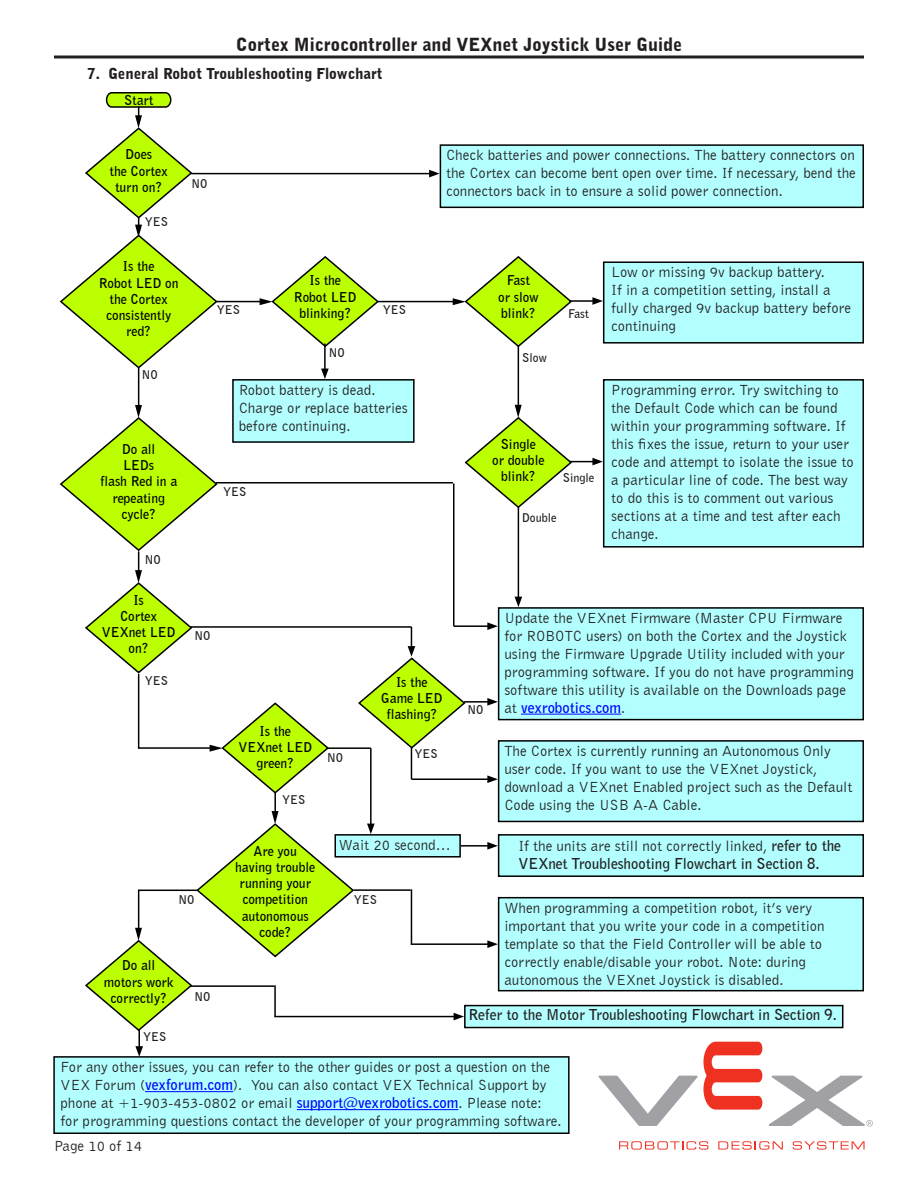
<style>
.page{position:relative;width:918px;height:1188px;background:#fff}
.page>*{position:absolute;margin:0;border:0;box-sizing:border-box;transform-origin:0 0}
.t1{font:900 18px "Bell Gothic BT";color:#231f20}
.letter_para{font:15px/18px "Bell Gothic BT";color:#231f20}
.letter_para-2{font:700 15px/18px "Bell Gothic BT";color:#231f20}
.number{font:900 15px "Bell Gothic BT";color:#231f20}
.t2{font:700 13.5px/16.2px "Bell Gothic BT";color:#000;text-align:center}
.letter_para-3{font:700 12px "Bell Gothic BT";color:#231f20}
.s1{font-weight:700;color:#00f}
.s2{font-weight:400}
</style>
<div class="page">
<svg style="left:598px;top:1042px;width:164px;height:84px"></svg>
<svg style="left:769px;top:1076px;width:104px;height:51px"></svg>
<svg style="left:619px;top:1141px;width:89px;height:9px"></svg>
<svg style="left:718px;top:1141px;width:65px;height:9px"></svg>
<svg style="left:793px;top:1141px;width:72px;height:9px"></svg>
<hr style="left:54px;top:56px;width:810px;height:2px;background:#231f20">
<hr style="left:138px;top:1027px;width:2px;height:22px;background:#000">
<svg style="left:135px;top:1046px;width:8px;height:10px"></svg>
<hr style="left:138px;top:674px;width:1px;height:74px;background:#000">
<hr style="left:139px;top:747px;width:73px;height:2px;background:#000">
<hr style="left:191px;top:301px;width:71px;height:1px;background:#000">
<svg style="left:260px;top:256px;width:120px;height:91px"></svg>
<hr style="left:378px;top:301px;width:77px;height:1px;background:#000">
<svg style="left:453px;top:256px;width:119px;height:92px"></svg>
<svg style="left:210px;top:702px;width:118px;height:91px"></svg>
<hr style="left:518px;top:346px;width:1px;height:61px;background:#000">
<hr style="left:138px;top:368px;width:1px;height:39px;background:#000">
<svg style="left:59px;top:405px;width:159px;height:270px"></svg>
<hr style="left:274px;top:793px;width:2px;height:20px;background:#000">
<svg style="left:85px;top:811px;width:270px;height:221px"></svg>
<hr style="left:139px;top:890px;width:58px;height:1px;background:#000">
<svg style="left:59px;top:92px;width:160px;height:278px"></svg>
<div style="left:440px;top:144px;width:424px;height:64px;background:#b3ffff;border:2px solid #000"></div>
<div style="left:603px;top:261px;width:261px;height:83px;background:#b3ffff;border:2px solid #000"></div>
<div style="left:603px;top:379px;width:261px;height:169px;background:#b3ffff;border:2px solid #000"></div>
<div style="left:498px;top:834px;width:366px;height:43px;background:#b3ffff;border:2px solid #000"></div>
<div style="left:232px;top:379px;width:183px;height:64px;background:#b3ffff;border:2px solid #000"></div>
<div style="left:498px;top:607px;width:366px;height:113px;background:#b3ffff;border:2px solid #000"></div>
<div style="left:498px;top:740px;width:366px;height:82px;background:#b3ffff;border:2px solid #000"></div>
<div style="left:498px;top:897px;width:366px;height:94px;background:#b3ffff;border:2px solid #000"></div>
<div style="left:53px;top:1056px;width:517px;height:78px;background:#b3ffff;border:2px solid #000"></div>
<hr style="left:521px;top:714px;width:100px;height:1px;background:#00f">
<hr style="left:145px;top:1091px;width:88px;height:1px;background:#00f">
<hr style="left:297px;top:1109px;width:161px;height:1px;background:#00f">
<div style="left:334px;top:834px;width:127px;height:24px;background:#b3ffff;border:2px solid #000"></div>
<div style="left:464px;top:1005px;width:379px;height:23px;background:#b3ffff;border:2px solid #000"></div>
<hr style="left:191px;top:173px;width:240px;height:1px;background:#000">
<svg style="left:429px;top:170px;width:11px;height:7px"></svg>
<hr style="left:569px;top:300px;width:26px;height:2px;background:#000">
<svg style="left:592px;top:297px;width:11px;height:8px"></svg>
<svg style="left:464px;top:405px;width:139px;height:104px"></svg>
<hr style="left:454px;top:625px;width:36px;height:2px;background:#000">
<svg style="left:487px;top:622px;width:11px;height:8px"></svg>
<hr style="left:327px;top:747px;width:44px;height:2px;background:#000">
<hr style="left:464px;top:701px;width:26px;height:2px;background:#000">
<svg style="left:487px;top:698px;width:11px;height:8px"></svg>
<hr style="left:411px;top:778px;width:79px;height:2px;background:#000">
<svg style="left:487px;top:775px;width:11px;height:8px"></svg>
<hr style="left:461px;top:845px;width:29px;height:2px;background:#000">
<svg style="left:487px;top:842px;width:11px;height:8px"></svg>
<hr style="left:274px;top:1016px;width:182px;height:1px;background:#000">
<svg style="left:454px;top:1013px;width:10px;height:7px"></svg>
<hr style="left:411px;top:943px;width:79px;height:2px;background:#000">
<svg style="left:487px;top:940px;width:11px;height:8px"></svg>
<hr style="left:354px;top:889px;width:57px;height:2px;background:#000">
<hr style="left:190px;top:985px;width:86px;height:2px;background:#000">
<hr style="left:324px;top:344px;width:2px;height:27px;background:#000">
<svg style="left:321px;top:369px;width:8px;height:10px"></svg>
<hr style="left:518px;top:507px;width:1px;height:92px;background:#000">
<svg style="left:515px;top:597px;width:7px;height:10px"></svg>
<hr style="left:216px;top:482px;width:237px;height:2px;background:#000">
<hr style="left:453px;top:484px;width:1px;height:142px;background:#000">
<hr style="left:190px;top:626px;width:221px;height:2px;background:#000">
<svg style="left:357px;top:627px;width:110px;height:123px"></svg>
<hr style="left:411px;top:747px;width:1px;height:32px;background:#000">
<hr style="left:411px;top:889px;width:1px;height:55px;background:#000">
<hr style="left:370px;top:748px;width:2px;height:78px;background:#000">
<svg style="left:367px;top:824px;width:8px;height:10px"></svg>
<hr style="left:274px;top:987px;width:2px;height:30px;background:#000">
<p class="t1" style="left:236px;top:34px;width:448px">Cortex Microcontroller and VEXnet Joystick User Guide</p>
<p class="number" style="left:87px;top:64px;width:297px">7. General Robot Troubleshooting Flowchart</p>
<p class="t2" style="left:124px;top:91px;width:31px">Start</p>
<p class="t2" style="left:110px;top:146px;width:60px">Does<br>the Cortex turn on?</p>
<p class="letter_para-3" style="left:145px;top:214px;width:25px">YES</p>
<p class="t2" style="left:99px;top:258px;width:81px">Is the<br>Robot LED on the Cortex consistently red?</p>
<p class="letter_para-3" style="left:142px;top:366px;width:17px">NO</p>
<p class="t2" style="left:100px;top:441px;width:78px">Do all<br>LEDs<br>flash Red in a repeating cycle?</p>
<p class="letter_para-3" style="left:145px;top:551px;width:17px">NO</p>
<p class="t2" style="left:102px;top:591px;width:75px">Is<br>Cortex<br>VEXnet LED on?</p>
<p class="letter_para-3" style="left:145px;top:673px;width:25px">YES</p>
<p class="letter_para-3" style="left:192px;top:176px;width:17px">NO</p>
<p class="letter_para" style="left:446px;top:146px;width:411px;text-align:justify">Check batteries and power connections. The battery connectors on the Cortex can become bent open over time. If necessary, bend the connectors back in to ensure a solid power connection.</p>
<p class="letter_para-3" style="left:217px;top:302px;width:25px">YES</p>
<p class="t2" style="left:294px;top:272px;width:64px">Is the<br>Robot LED blinking?</p>
<p class="t2" style="left:498px;top:272px;width:42px">Fast<br>or slow blink?</p>
<p class="letter_para-3" style="left:383px;top:302px;width:25px">YES</p>
<p class="letter_para-3" style="left:329px;top:345px;width:17px">NO</p>
<p class="letter_para-3" style="left:522px;top:350px;width:26px">Slow</p>
<p class="letter_para" style="left:239px;top:380px;width:170px">Robot battery is dead.<br>Charge or replace batteries before continuing.</p>
<p class="letter_para-3" style="left:223px;top:484px;width:25px">YES</p>
<p class="t2" style="left:492px;top:436px;width:54px">Single<br>or double blink?</p>
<p class="letter_para-3" style="left:568px;top:306px;width:22px">Fast</p>
<p class="letter_para-3" style="left:563px;top:469px;width:33px">Single</p>
<p class="letter_para-3" style="left:522px;top:510px;width:36px">Double</p>
<p class="letter_para" style="left:611px;top:263px;width:241px">Low or missing 9v backup battery.<br>If in a competition setting, install a fully charged 9v backup battery before continuing</p>
<p class="letter_para" style="left:611px;top:380px;width:244px">Programming error. Try switching to the Default Code which can be found within your programming software. If this fixes the issue, return to your user code and attempt to isolate the issue to a particular line of code. The best way to do this is to comment out various sections at a time and test after each change.</p>
<p class="letter_para-3" style="left:194px;top:628px;width:17px">NO</p>
<p class="t2" style="left:238px;top:723px;width:75px">Is the<br>VEXnet LED green?</p>
<p class="letter_para-3" style="left:282px;top:792px;width:25px">YES</p>
<p class="letter_para-3" style="left:327px;top:750px;width:17px">NO</p>
<p class="t2" style="left:381px;top:673px;width:63px">Is the<br>Game LED flashing?</p>
<p class="letter_para-3" style="left:415px;top:746px;width:25px">YES</p>
<p class="letter_para-3" style="left:468px;top:702px;width:17px">NO</p>
<p class="letter_para" style="left:504px;top:608px;width:351px">Update the VEXnet Firmware (Master CPU Firmware for ROBOTC users) on both the Cortex and the Joystick using the Firmware Upgrade Utility included with your programming software. If you do not have programming software this utility is available on the Downloads page at <span class="s1">vexrobotics.com</span>.</p>
<p class="letter_para" style="left:504px;top:741px;width:350px">The Cortex is currently running an Autonomous Only user code. If you want to use the VEXnet Joystick, download a VEXnet Enabled project such as the Default Code using the USB A-A Cable.</p>
<p class="letter_para-3" style="left:179px;top:892px;width:17px">NO</p>
<p class="t2" style="left:104px;top:957px;width:71px">Do all motors work correctly?</p>
<p class="letter_para-3" style="left:143px;top:1029px;width:25px">YES</p>
<p class="letter_para-3" style="left:194px;top:988px;width:17px">NO</p>
<p class="t2" style="left:235px;top:842px;width:82px">Are you having trouble running your competition autonomous code?</p>
<p class="letter_para" style="left:339px;top:835px;width:113px">Wait 20 second…</p>
<p class="letter_para-3" style="left:354px;top:892px;width:25px">YES</p>
<p class="letter_para-2" style="left:518px;top:836px;width:324px"><span class="s2">If the units are still not correctly linked,</span> refer to the<br>VEXnet Troubleshooting Flowchart in Section 8.</p>
<p class="letter_para" style="left:504px;top:898px;width:322px">When programming a competition robot, it’s very important that you write your code in a competition template so that the Field Controller will be able to correctly enable/disable your robot. Note: during autonomous the VEXnet Joystick is disabled.</p>
<p class="letter_para-2" style="left:469px;top:1006px;width:370px">Refer to the Motor Troubleshooting Flowchart in Section 9.</p>
<p class="letter_para" style="left:60px;top:1058px;width:503px">For any other issues, you can refer to the other guides or post a question on the VEX Forum (<span class="s1">vexforum.com</span>). You can also contact VEX Technical Support by phone at +1-903-453-0802 or email <span class="s1">support@vexrobotics.com</span>. Please note: for programming questions contact the developer of your programming software.</p>
<p class="letter_para" style="left:54px;top:1137px;width:90px">Page 10 of 14</p>
</div>
